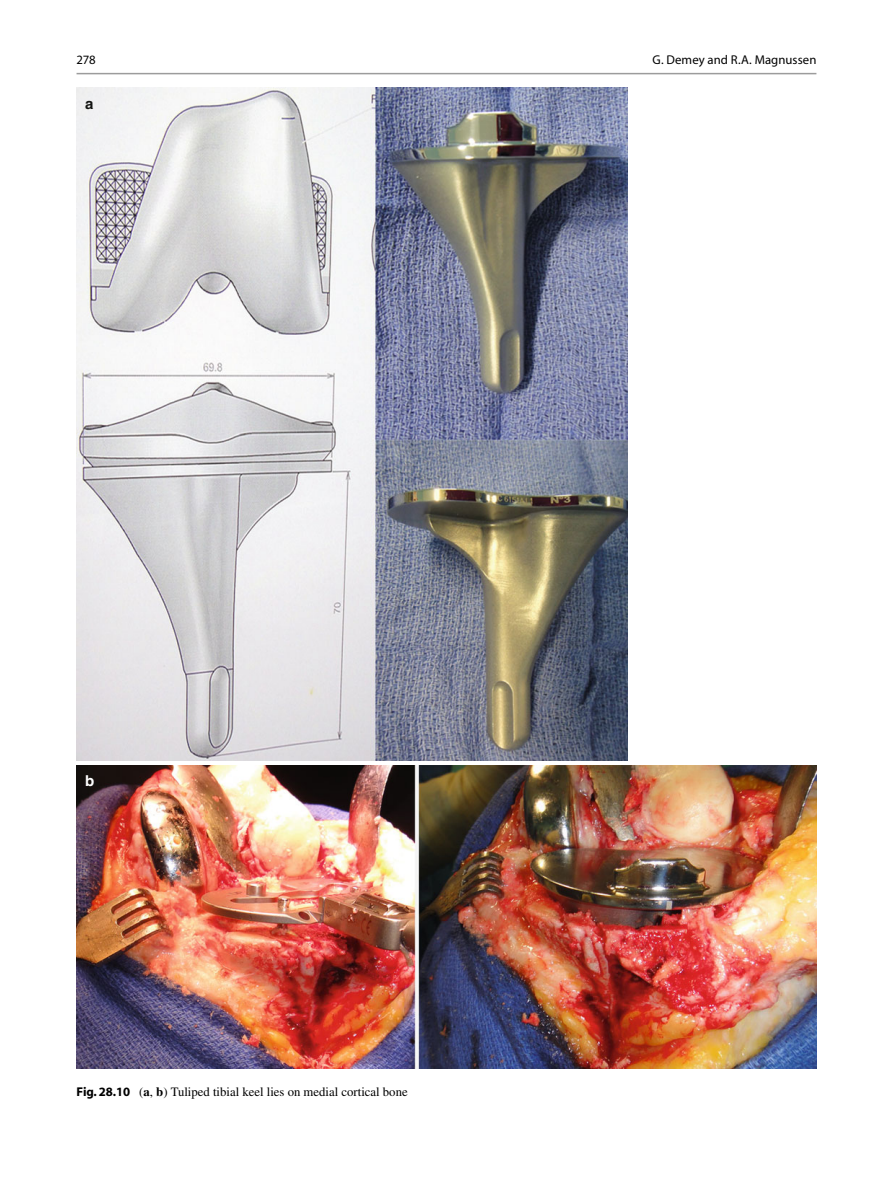
<style>
.page{position:relative;width:893px;height:1187px;background:#fff}
.page>*{position:absolute;margin:0;border:0;box-sizing:border-box;transform-origin:0 0}
.t1{font:700 15px "Fghjpk Helvetica";color:#131413}
.t2{font:700 15px "Fghjpk Helvetica";color:#fff}
.t3{font:12.75px "Gpnrwp Times";color:#000}
.t4{font:12.75px "Bjwmjb Myriad";letter-spacing:.005em;color:#000}
.s1{font-family:"Lvbpxk Myriad";font-weight:700}
.s2{font-family:"Sbcglf Times";font-weight:700}
</style>
<div class="page">
<img style="left:77px;top:88px;width:550px;height:672px">
<img style="left:77px;top:765px;width:739px;height:303px">
<hr style="left:77px;top:73px;width:739px;height:1px;background:#9c9c9c">
<p class="t4" style="left:77px;top:55px;width:21px">278</p>
<p class="t1" style="left:85px;top:94px;width:10px">a</p>
<p class="t4" style="left:653px;top:55px;width:165px">G. Demey and R.A. Magnussen</p>
<p class="t2" style="left:85px;top:772px;width:11px">b</p>
<p class="t3" style="left:77px;top:1087px;width:333px"><span class="s1">Fig. 28.10</span> ( <span class="s2">a</span> , <span class="s2">b</span> ) Tuliped tibial keel lies on medial cortical bone</p>
</div>
